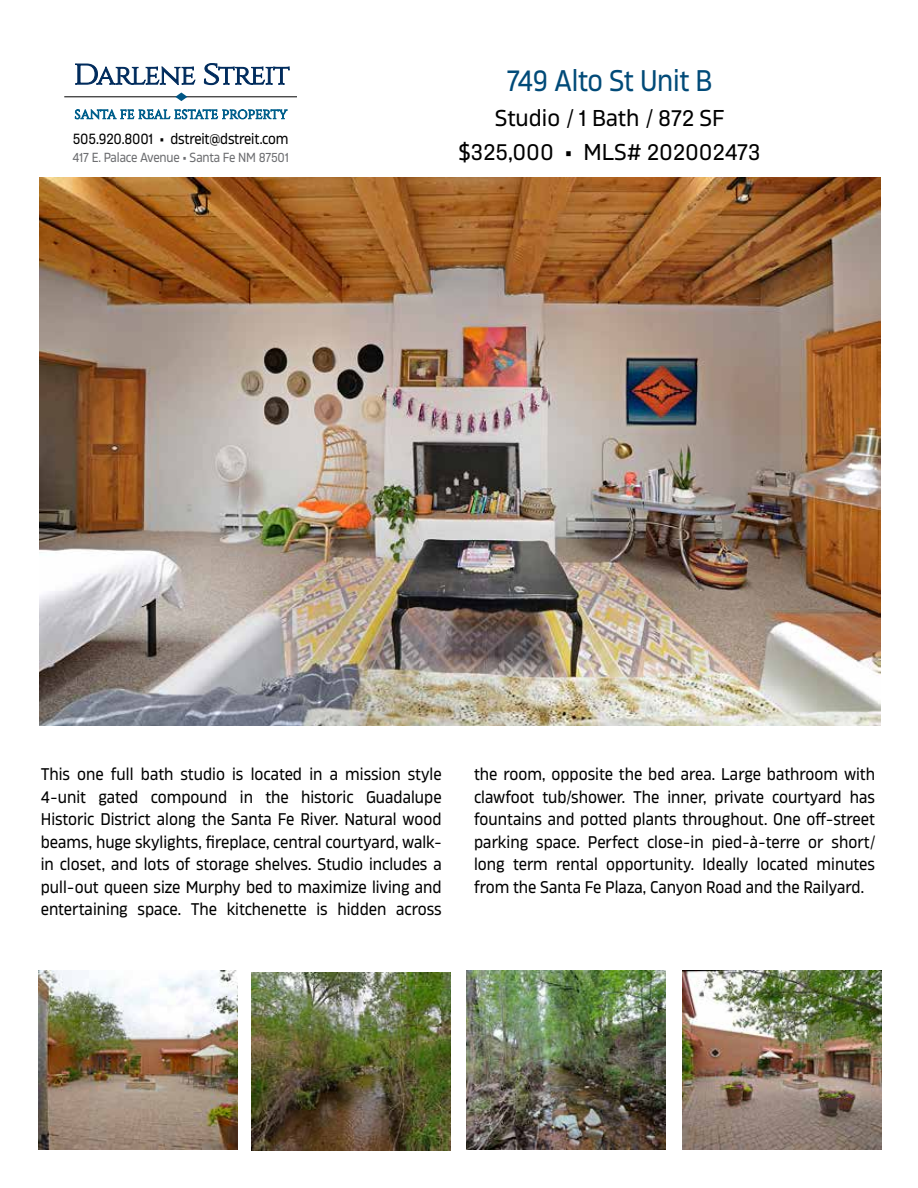
<style>
.page{position:relative;width:918px;height:1188px;background:#fff}
.page>*{position:absolute;margin:0;border:0;box-sizing:border-box;transform-origin:0 0}
.t1{font:29.85px "Karibu";letter-spacing:-.015em;color:#004a78;scale:.93 1}
.t2{font:22.8px/34.2px "Karibu";color:#000;text-align:center}
.t3{font:16.8px/22.5px "Karibu";color:#000;text-align:justify;scale:.95 1}
.t4{font:15px "Karibu";letter-spacing:-.015em;color:#000;scale:.93 1}
.t5{font:13.2px "Karibu";letter-spacing:-.01em;color:#6d6e71;scale:.93 1}
</style>
<div class="page">
<svg style="left:75px;top:64px;width:120px;height:21px"></svg>
<svg style="left:204px;top:63px;width:85px;height:22px"></svg>
<hr style="left:64px;top:96px;width:232px;height:1px;background:#000">
<svg style="left:175px;top:93px;width:12px;height:8px"></svg>
<svg style="left:75px;top:109px;width:213px;height:10px"></svg>
<img style="left:39px;top:178px;width:841px;height:548px">
<img style="left:39px;top:971px;width:199px;height:178px">
<img style="left:682px;top:971px;width:199px;height:178px">
<img style="left:466px;top:971px;width:199px;height:178px">
<img style="left:252px;top:972px;width:199px;height:179px">
<p class="t4" style="left:73px;top:129px;width:234px">505.920.8001 • dstreit@dstreit.com</p>
<p class="t5" style="left:72px;top:149px;width:234px">417 E. Palace Avenue • Santa Fe NM 87501</p>
<h1 class="t1" style="left:507px;top:62px;width:223px">749 Alto St Unit B</h1>
<h2 class="t2" style="left:459px;top:100px;width:304px">Studio / 1 Bath / 872 SF $325,000 • MLS# 202002473</h2>
<p class="t3" style="left:41px;top:763px;width:424px">This one full bath studio is located in a mission style 4-unit gated compound in the historic Guadalupe Historic District along the Santa Fe River. Natural wood beams, huge skylights, fireplace, central courtyard, walk&shy;in closet, and lots of storage shelves. Studio includes a pull-out queen size Murphy bed to maximize living and entertaining space. The kitchenette is hidden across</p>
<p class="t3" style="left:474px;top:763px;width:424px">the room, opposite the bed area. Large bathroom with clawfoot tub/shower. The inner, private courtyard has fountains and potted plants throughout. One off-street parking space. Perfect close-in pied-à-terre or short/ long term rental opportunity. Ideally located minutes from the Santa Fe Plaza, Canyon Road and the Railyard.</p>
</div>
